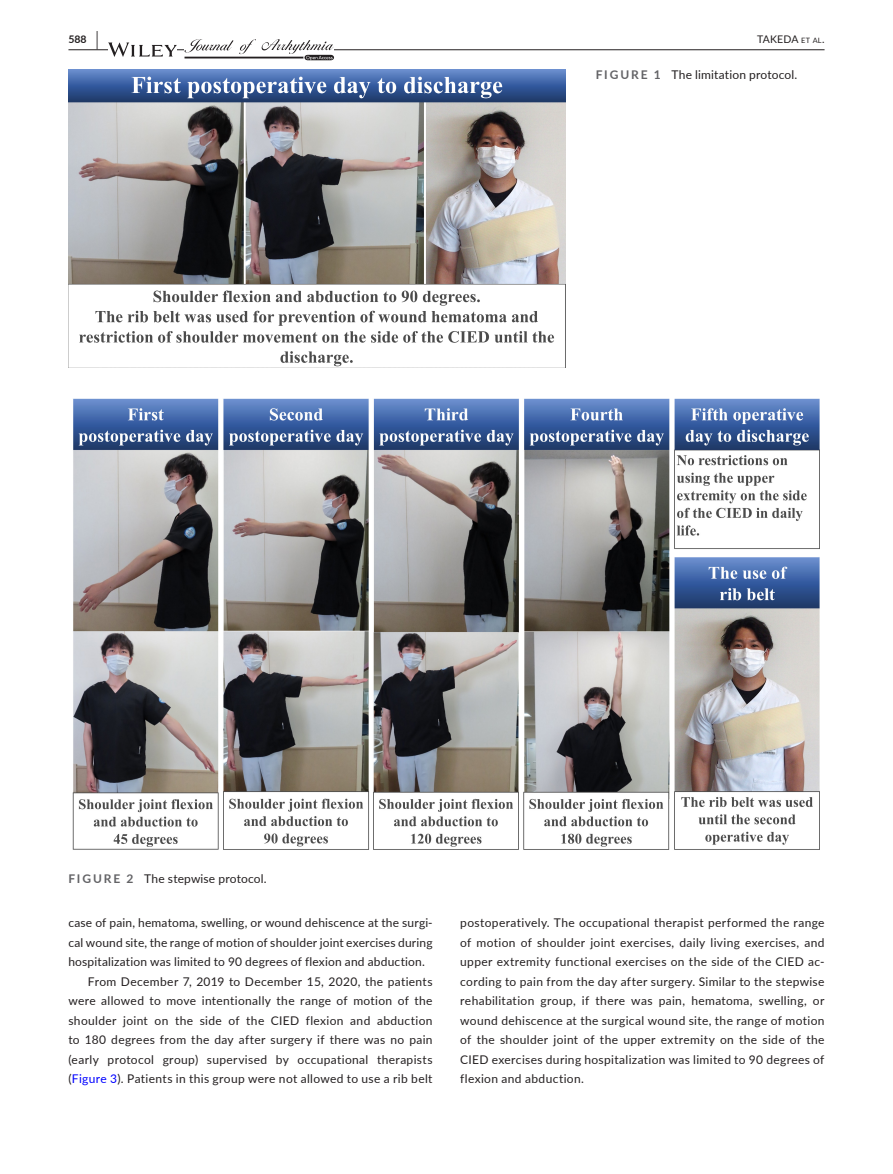
<style>
.page{position:relative;width:893px;height:1174px;background:#fff}
.page>*{position:absolute;margin:0;border:0;box-sizing:border-box;transform-origin:0 0}
.t1{font:12px/19.5px "Lato";letter-spacing:.025em;color:#231f20;text-align:justify}
.t2{font:10.5px "Lato";letter-spacing:.005em;color:#231f20}
.t3{font:700 10.5px "Lato";color:#231f20}
.s1{font-size:19.5px}
.s2{font-size:7.35px}
.s3{font-weight:700;color:#636366}
.s4{color:#00f}
</style>
<div class="page">
<hr style="left:68px;top:49px;width:756px;height:1px;background:#231f20">
<svg style="left:108px;top:42px;width:69px;height:15px"></svg>
<svg style="left:185px;top:39px;width:149px;height:21px"></svg>
<img style="left:68px;top:69px;width:498px;height:298px">
<img style="left:72px;top:398px;width:748px;height:452px">
<p class="t3" style="left:68px;top:31px;width:31px">588 <span class="s1">|</span></p>
<p class="t2" style="left:757px;top:31px;width:69px">TAKEDA <span class="s2">et al</span>.</p>
<p class="t1" style="left:596px;top:64px;width:203px"><span class="s3">FIGURE 1</span> The limitation protocol.</p>
<p class="t1" style="left:68px;top:868px;width:200px"><span class="s3">FIGURE 2</span> The stepwise protocol.</p>
<p class="t1" style="left:68px;top:912px;width:366px">case of pain, hematoma, swelling, or wound dehiscence at the surgi-</p>
<p class="t1" style="left:68px;top:932px;width:366px">cal wound site, the range of motion of shoulder joint exercises during</p>
<p class="t1" style="left:68px;top:951px;width:358px">hospitalization was limited to 90 degrees of flexion and abduction.</p>
<p class="t1" style="left:88px;top:971px;width:346px">From December 7, 2019 to December 15, 2020, the patients</p>
<p class="t1" style="left:68px;top:990px;width:366px">were allowed to move intentionally the range of motion of the</p>
<p class="t1" style="left:68px;top:1010px;width:366px">shoulder joint on the side of the CIED flexion and abduction</p>
<p class="t1" style="left:68px;top:1029px;width:366px">to 180 degrees from the day after surgery if there was no pain</p>
<p class="t1" style="left:68px;top:1049px;width:366px">(early protocol group) supervised by occupational therapists</p>
<p class="t1" style="left:68px;top:1068px;width:366px">(<span class="s4">Figure 3</span>). Patients in this group were not allowed to use a rib belt</p>
<p class="t1" style="left:460px;top:912px;width:366px">postoperatively. The occupational therapist performed the range of motion of shoulder joint exercises, daily living exercises, and upper extremity functional exercises on the side of the CIED ac&shy;cording to pain from the day after surgery. Similar to the stepwise rehabilitation group, if there was pain, hematoma, swelling, or wound dehiscence at the surgical wound site, the range of motion of the shoulder joint of the upper extremity on the side of the CIED exercises during hospitalization was limited to 90 degrees of flexion and abduction.</p>
</div>
